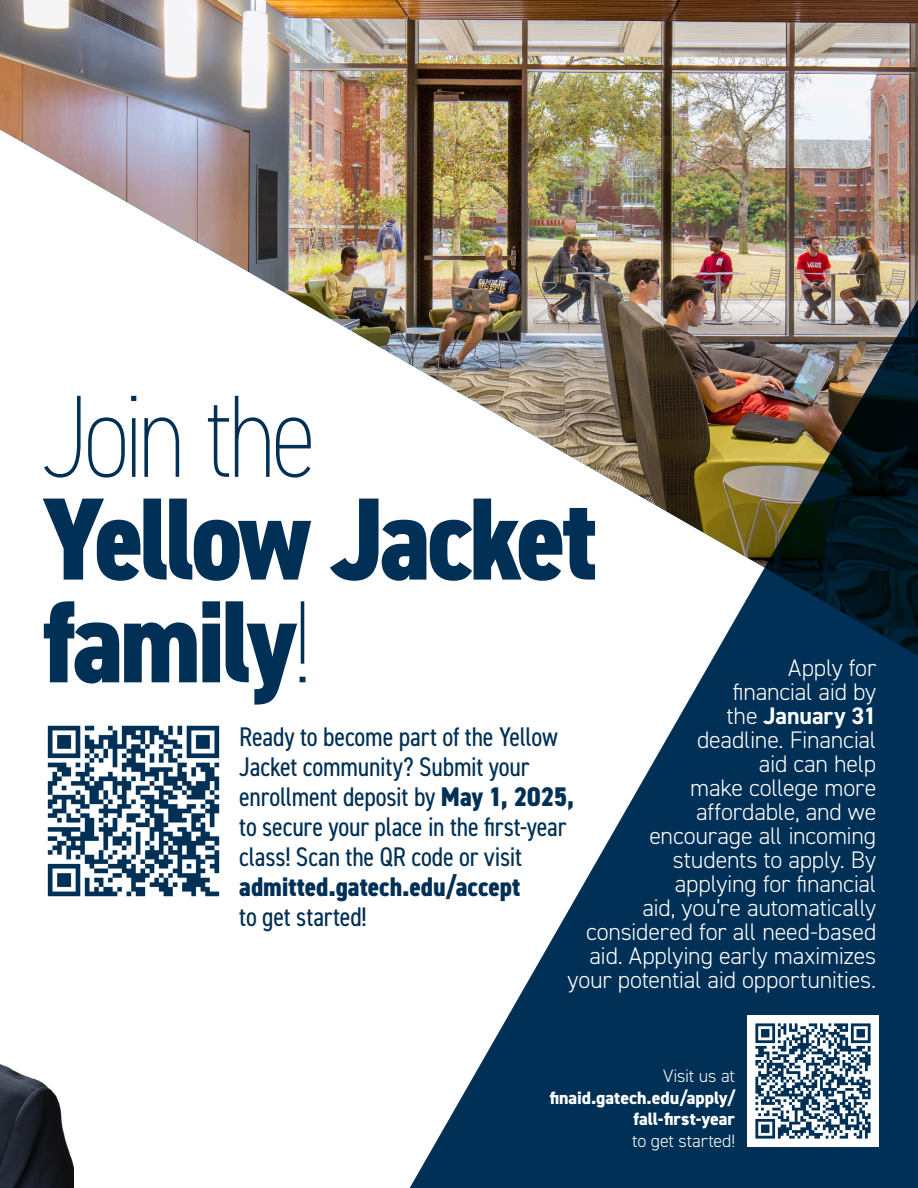
<style>
.page{position:relative;width:918px;height:1188px;background:#fff}
.page>*{position:absolute;margin:0;border:0;box-sizing:border-box;transform-origin:0 0}
.t1{font:800 condensed 117.45px "DIN2014";letter-spacing:-.04em;color:#003056}
.t2{font:200 condensed 117.45px "DIN2014";letter-spacing:-.05em;color:#003056}
.t3{font:condensed 27px/30px "DIN2014";letter-spacing:-.01em;color:#003056}
.t4{font:300 24px/24px "DIN2014";letter-spacing:-.01em;color:#fff;text-align:right}
.t5{font:800 18px/21.6px "DIN2014";color:#fff;text-align:right}
.t6{font:300 18px "DIN2014";letter-spacing:-.01em;color:#fff}
.s1{font-weight:200}
.s2{font-weight:800}
.s3{font-weight:700}
</style>
<div class="page">
<img style="left:0;top:0;width:918px;height:360px">
<img style="left:402px;top:275px;width:516px;height:913px">
<img style="left:0;top:1064px;width:74px;height:124px">
<img style="left:747px;top:1015px;width:131px;height:132px">
<img style="left:47px;top:725px;width:173px;height:172px">
<p class="t2" style="left:43px;top:365px;width:275px">Join the</p>
<p class="t1" style="left:43px;top:461px;width:556px">Yellow Jacket</p>
<p class="t1" style="left:43px;top:564px;width:270px">family<span class="s1">!</span></p>
<p class="t3" style="left:239px;top:720px;width:336px">Ready to become part of the Yellow<br>Jacket community? Submit your enrollment deposit by <span class="s2">May 1, 2025, </span>to secure your place in the first-year class! Scan the QR code or visit <span class="s2">admitted.gatech.edu/accept</span></p>
<p class="t3" style="left:239px;top:900px;width:129px">to get started!</p>
<p class="t4" style="left:568px;top:656px;width:310px">Apply for<br>financial aid by<br>the <span class="s3">January 31<br></span>deadline. Financial<br>aid can help<br>make college more<br>affordable, and we<br>encourage all incoming students to apply. By<br>applying for financial<br>aid, you’re automatically considered for all need-based aid. Applying early maximizes your potential aid opportunities.</p>
<p class="t6" style="left:663px;top:1065px;width:74px">Visit us at</p>
<p class="t5" style="left:550px;top:1087px;width:187px">finaid.gatech.edu/apply/ fall-first-year</p>
<p class="t6" style="left:632px;top:1130px;width:104px">to get started!</p>
</div>
